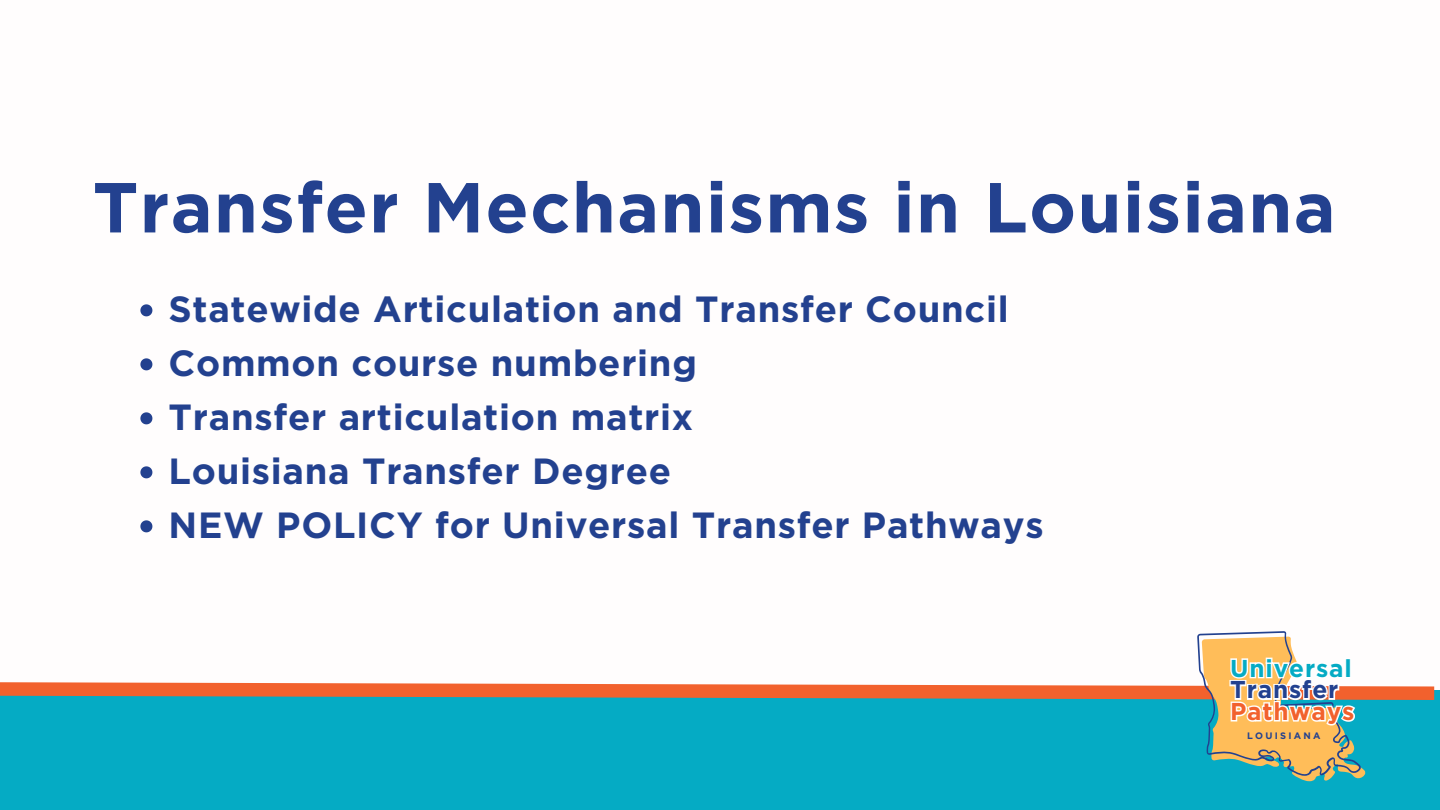
<style>
.page{position:relative;width:1440px;height:810px;background:#fff}
.page>*{position:absolute;margin:0;border:0;box-sizing:border-box;transform-origin:0 0}
.t1{font:700 70.6px "Gotham";letter-spacing:.02em;color:#23418f}
.t2{font:700 36.4px "Gotham";letter-spacing:.02em;color:#23418f}
.t3{font:700 24.4px/21.6px "Gotham";letter-spacing:.035em;color:#05abc4}
.t4{font:700 9.4px "Gotham";letter-spacing:.245em;color:#23418f}
.s1{color:#23418f}
.s2{color:#f2612d}
</style>
<div class="page">
<div style="left:0;top:690px;width:1440px;height:120px;background:#05abc4"></div>
<svg style="left:0;top:682px;width:1435px;height:18px"></svg>
<svg style="left:140px;top:304px;width:12px;height:12px"></svg>
<svg style="left:140px;top:358px;width:12px;height:12px"></svg>
<svg style="left:140px;top:412px;width:12px;height:12px"></svg>
<svg style="left:140px;top:466px;width:12px;height:12px"></svg>
<svg style="left:140px;top:520px;width:12px;height:12px"></svg>
<svg style="left:1197px;top:631px;width:168px;height:150px"></svg>
<p class="t1" style="left:93px;top:165px;width:1244px">Transfer Mechanisms in Louisiana</p>
<h1 class="t2" style="left:169px;top:287px;width:842px">Statewide Articulation and Transfer Council</h1>
<p class="t2" style="left:169px;top:341px;width:530px">Common course numbering</p>
<p class="t2" style="left:169px;top:395px;width:526px">Transfer articulation matrix</p>
<p class="t2" style="left:169px;top:449px;width:504px">Louisiana Transfer Degree</p>
<p class="t2" style="left:169px;top:503px;width:877px">NEW POLICY for Universal Transfer Pathways</p>
<p class="t3" style="left:1230px;top:657px;width:126px">Universal<br><span class="s1">Transfer<br></span><span class="s2">Pathways</span></p>
<p class="t4" style="left:1247px;top:730px;width:75px">LOUISIANA</p>
</div>
